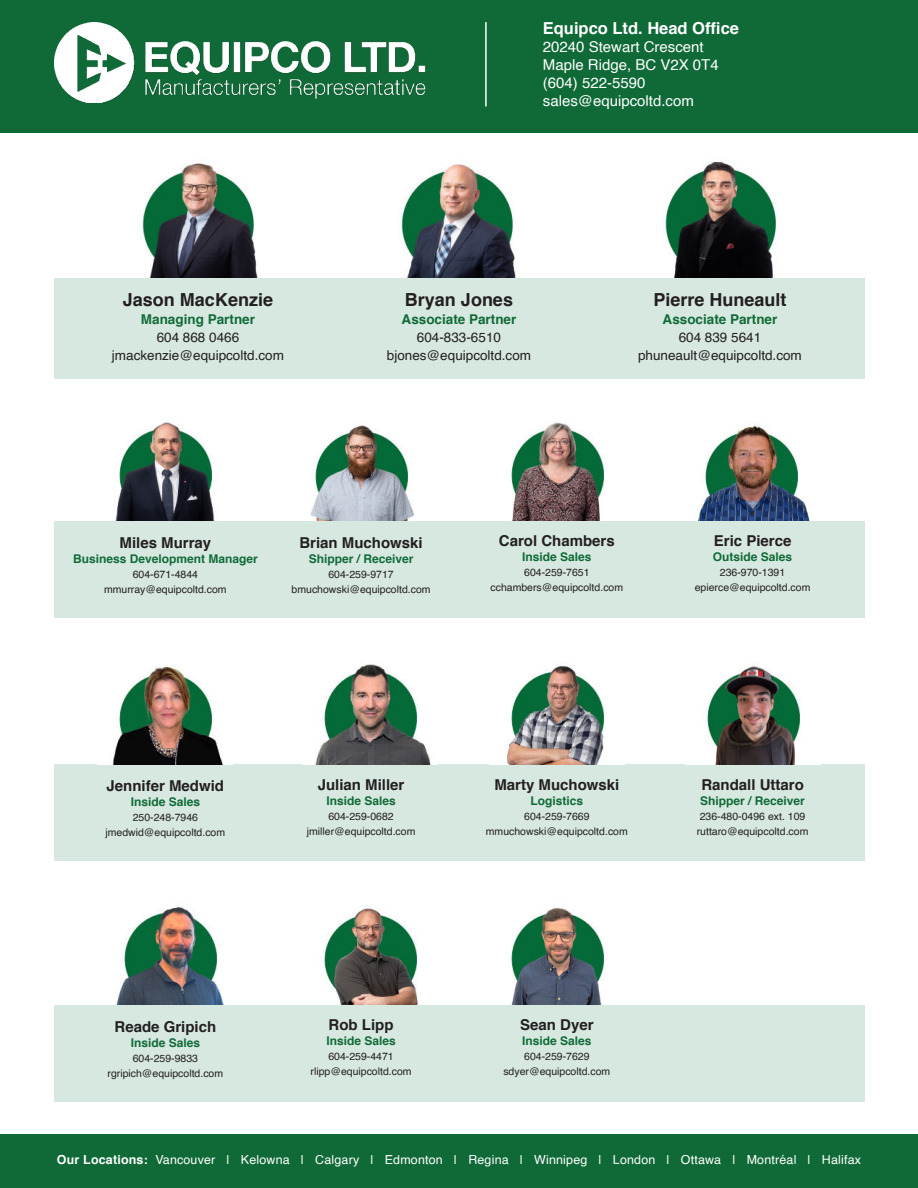
<style>
.page{position:relative;width:918px;height:1188px;background:#fff}
.page>*{position:absolute;margin:0;border:0;box-sizing:border-box;transform-origin:0 0}
.t1{font:700 18px "Helvetica";color:#231f20}
.t2{font:700 16.5px "Helvetica";color:#fff}
.t3{font:700 15px "Helvetica";color:#231f20}
.t4{font:15px/18px "Helvetica";color:#fff}
.t5{font:13.5px/18px "Helvetica";color:#231f20;text-align:center}
.t6{font:700 13.5px "Helvetica";color:#106b38}
.t7{font:12.45px "Helvetica";letter-spacing:.015em;color:#fff}
.t8{font:700 12px "Helvetica";color:#106b38}
.t9{font:10.5px/15px "Helvetica";color:#231f20;text-align:center}
.s1{font-weight:700}
</style>
<div class="page">
<img style="left:511px;top:907px;width:94px;height:98px">
<img style="left:117px;top:163px;width:162px;height:116px">
<img style="left:639px;top:161px;width:162px;height:118px">
<img style="left:375px;top:164px;width:162px;height:115px">
<img style="left:115px;top:422px;width:100px;height:99px">
<img style="left:511px;top:422px;width:94px;height:99px">
<img style="left:698px;top:424px;width:112px;height:97px">
<div style="left:54px;top:279px;width:810px;height:100px;background:#d7e8e0"></div>
<img style="left:310px;top:425px;width:104px;height:96px">
<div style="left:54px;top:521px;width:810px;height:96px;background:#d7e8e0"></div>
<div style="left:54px;top:764px;width:810px;height:96px;background:#d7e8e0"></div>
<div style="left:54px;top:1005px;width:810px;height:96px;background:#d7e8e0"></div>
<div style="left:0;top:0;width:918px;height:132px;background:#0f6a37"></div>
<img style="left:54px;top:22px;width:372px;height:80px">
<hr style="left:485px;top:22px;width:2px;height:84px;background:#fff">
<div style="left:0;top:1134px;width:918px;height:54px;background:#0f6a37"></div>
<img style="left:324px;top:908px;width:94px;height:97px">
<img style="left:113px;top:666px;width:110px;height:98px">
<img style="left:315px;top:664px;width:116px;height:100px">
<img style="left:507px;top:665px;width:98px;height:99px">
<img style="left:707px;top:666px;width:94px;height:98px">
<img style="left:116px;top:906px;width:108px;height:99px">
<h2 class="t2" style="left:543px;top:15px;width:198px">Equipco Ltd. Head Office</h2>
<h3 class="t4" style="left:543px;top:40px;width:177px">20240 Stewart Crescent<br>Maple Ridge, BC V2X 0T4 (604) 522-5590 sales@equipcoltd.com</h3>
<h1 class="t1" style="left:123px;top:292px;width:152px">Jason MacKenzie</h1>
<p class="t6" style="left:141px;top:314px;width:116px">Managing Partner</p>
<p class="t5" style="left:112px;top:329px;width:174px">604 868 0466 jmackenzie@equipcoltd.com</p>
<h1 class="t1" style="left:405px;top:292px;width:110px">Bryan Jones</h1>
<p class="t6" style="left:402px;top:314px;width:116px">Associate Partner</p>
<p class="t5" style="left:387px;top:329px;width:146px">604-833-6510 bjones@equipcoltd.com</p>
<h1 class="t1" style="left:653px;top:292px;width:135px">Pierre Huneault</h1>
<p class="t6" style="left:663px;top:314px;width:116px">Associate Partner</p>
<p class="t5" style="left:638px;top:329px;width:165px">604 839 5641 phuneault@equipcoltd.com</p>
<h3 class="t3" style="left:120px;top:537px;width:93px">Miles Murray</h3>
<p class="t8" style="left:73px;top:554px;width:186px">Business Development Manager</p>
<p class="t9" style="left:104px;top:568px;width:124px">604-671-4844 mmurray@equipcoltd.com</p>
<h3 class="t3" style="left:299px;top:537px;width:125px">Brian Muchowski</h3>
<p class="t8" style="left:309px;top:554px;width:106px">Shipper / Receiver</p>
<p class="t9" style="left:292px;top:568px;width:141px">604-259-9717 bmuchowski@equipcoltd.com</p>
<h3 class="t3" style="left:499px;top:535px;width:117px">Carol Chambers</h3>
<p class="t8" style="left:522px;top:552px;width:71px">Inside Sales</p>
<p class="t9" style="left:491px;top:566px;width:134px">604-259-7651 cchambers@equipcoltd.com</p>
<h3 class="t3" style="left:714px;top:535px;width:79px">Eric Pierce</h3>
<p class="t8" style="left:713px;top:552px;width:81px">Outside Sales</p>
<p class="t9" style="left:695px;top:566px;width:117px">236-970-1391 epierce@equipcoltd.com</p>
<h3 class="t3" style="left:107px;top:780px;width:119px">Jennifer Medwid</h3>
<p class="t8" style="left:131px;top:797px;width:71px">Inside Sales</p>
<p class="t9" style="left:105px;top:811px;width:121px">250-248-7946 jmedwid@equipcoltd.com</p>
<h3 class="t3" style="left:115px;top:1021px;width:103px">Reade Gripich</h3>
<p class="t8" style="left:131px;top:1038px;width:71px">Inside Sales</p>
<p class="t9" style="left:108px;top:1052px;width:117px">604-259-9833 rgripich@equipcoltd.com</p>
<h3 class="t3" style="left:318px;top:779px;width:88px">Julian Miller</h3>
<p class="t8" style="left:326px;top:796px;width:71px">Inside Sales</p>
<p class="t9" style="left:307px;top:810px;width:110px">604-259-0682 jmiller@equipcoltd.com</p>
<h3 class="t3" style="left:494px;top:779px;width:127px">Marty Muchowski</h3>
<p class="t8" style="left:531px;top:796px;width:54px">Logistics</p>
<p class="t9" style="left:486px;top:810px;width:143px">604-259-7669 mmuchowski@equipcoltd.com</p>
<h3 class="t3" style="left:701px;top:779px;width:104px">Randall Uttaro</h3>
<p class="t8" style="left:700px;top:796px;width:106px">Shipper / Receiver</p>
<p class="t9" style="left:697px;top:810px;width:113px;text-align:left">236-480-0496 ext. 109 ruttaro@equipcoltd.com</p>
<h3 class="t3" style="left:329px;top:1019px;width:66px">Rob Lipp</h3>
<p class="t8" style="left:326px;top:1036px;width:71px">Inside Sales</p>
<p class="t9" style="left:311px;top:1050px;width:103px">604-259-4471 rlipp@equipcoltd.com</p>
<h3 class="t3" style="left:520px;top:1019px;width:75px">Sean Dyer</h3>
<p class="t8" style="left:522px;top:1036px;width:71px">Inside Sales</p>
<p class="t9" style="left:503px;top:1050px;width:108px">604-259-7629 sdyer@equipcoltd.com</p>
<p class="t7" style="left:57px;top:1155px;width:806px"><span class="s1">Our Locations:</span> Vancouver | Kelowna | Calgary | Edmonton | Regina | Winnipeg | London | Ottawa | Montréal | Halifax</p>
</div>
